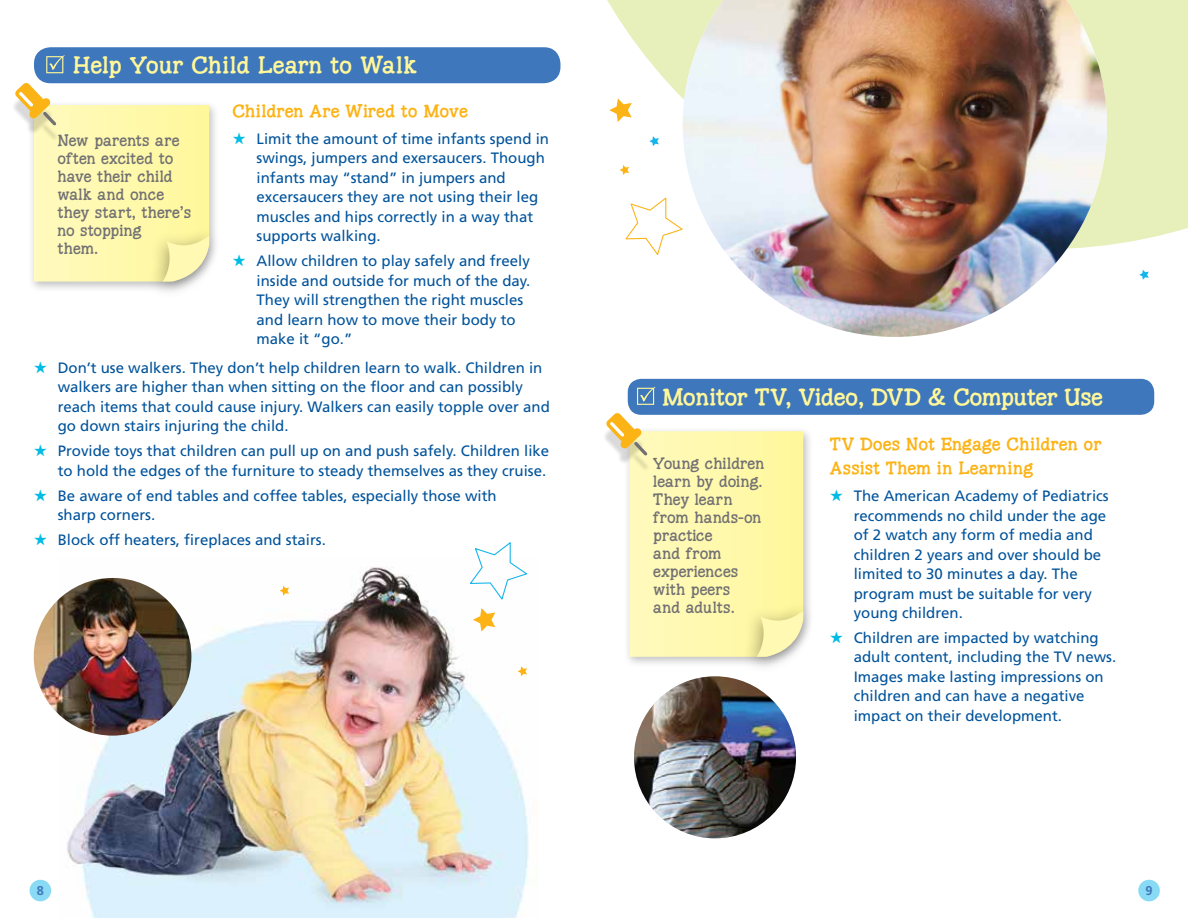
<style>
.page{position:relative;width:1188px;height:918px;background:#fff}
.page>*{position:absolute;margin:0;border:0;box-sizing:border-box;transform-origin:0 0}
.t1{font:700 24px "Hunniwell";letter-spacing:-.02em;color:#fff799}
.t2{font:700 24px "Hunniwell";color:#fff799}
.t3{font:700 18px/24px "Hunniwell";color:#fcb316}
.t4{font:17.25px/18px "Hunniwell";color:#717073}
.t5{font:15px/19.5px "Frutiger";color:#00539b}
.t6{font:700 12.75px "Frutiger";color:#3f77bc}
.s1{color:#00bce4}
</style>
<div class="page">
<div style="left:30px;top:880px;width:21px;height:21px;background:#89daf5;border-radius:50%"></div>
<div style="left:1138px;top:880px;width:22px;height:21px;background:#89daf5;border-radius:50%"></div>
<img style="left:59px;top:567px;width:470px;height:351px">
<div style="left:34px;top:47px;width:526px;height:36px;background:#3f77bc;border-radius:16px"></div>
<svg style="left:46px;top:55px;width:19px;height:18px"></svg>
<div style="left:28px;top:100px;width:192px;height:193px;background:#000;opacity:.25"></div>
<div style="left:147px;top:226px;width:75px;height:73px;background:#000;opacity:.34"></div>
<svg style="left:15px;top:83px;width:194px;height:199px"></svg>
<svg style="left:518px;top:666px;width:9px;height:10px"></svg>
<svg style="left:468px;top:542px;width:61px;height:59px"></svg>
<svg style="left:473px;top:608px;width:22px;height:24px"></svg>
<svg style="left:280px;top:586px;width:9px;height:10px"></svg>
<img style="left:34px;top:578px;width:157px;height:158px;border-radius:79px">
<div style="left:628px;top:379px;width:526px;height:36px;background:#3f77bc;border-radius:14px"></div>
<svg style="left:637px;top:387px;width:18px;height:18px"></svg>
<div style="left:623px;top:426px;width:190px;height:242px;background:#000;opacity:.25"></div>
<div style="left:741px;top:601px;width:75px;height:74px;background:#000;opacity:.34"></div>
<svg style="left:606px;top:413px;width:197px;height:244px"></svg>
<svg style="left:538px;top:0;width:650px;height:245px"></svg>
<img style="left:683px;top:0;width:424px;height:337px">
<svg style="left:649px;top:136px;width:10px;height:10px"></svg>
<svg style="left:609px;top:98px;width:23px;height:24px"></svg>
<svg style="left:624px;top:196px;width:61px;height:61px"></svg>
<svg style="left:1139px;top:270px;width:10px;height:10px"></svg>
<svg style="left:620px;top:165px;width:9px;height:10px"></svg>
<img style="left:634px;top:676px;width:162px;height:162px;border-radius:81px">
<h1 class="t2" style="left:72px;top:50px;width:346px">Help Your Child Learn to Walk</h1>
<p class="t4" style="left:58px;top:131px;width:135px">New parents are often excited to have their child walk and once they start, there’s no stopping<br>them.</p>
<p class="t3" style="left:233px;top:98px;width:237px">Children Are Wired to Move</p>
<p class="t5" style="left:257px;top:129px;width:294px;text-indent:-24px"><span class="s1">★</span> Limit the amount of time infants spend in swings, jumpers and exersaucers. Though infants may “stand” in jumpers and excersaucers they are not using their leg muscles and hips correctly in a way that supports walking.</p>
<p class="t5" style="left:257px;top:251px;width:275px;text-indent:-24px"><span class="s1">★</span> Allow children to play safely and freely inside and outside for much of the day.<br>They will strengthen the right muscles and learn how to move their body to make it “go.”</p>
<p class="t5" style="left:58px;top:358px;width:494px;text-indent:-24px"><span class="s1">★</span> Don’t use walkers. They don’t help children learn to walk. Children in walkers are higher than when sitting on the floor and can possibly reach items that could cause injury. Walkers can easily topple over and go down stairs injuring the child.</p>
<p class="t5" style="left:34px;top:441px;width:517px;text-align:right"><span class="s1">★</span> Provide toys that children can pull up on and push safely. Children like to hold the edges of the furniture to steady themselves as they cruise.</p>
<p class="t5" style="left:58px;top:486px;width:441px;text-indent:-24px"><span class="s1">★</span> Be aware of end tables and coffee tables, especially those with sharp corners.</p>
<p class="t5" style="left:34px;top:530px;width:294px"><span class="s1">★</span> Block off heaters, fireplaces and stairs.</p>
<h1 class="t1" style="left:662px;top:382px;width:442px">Monitor TV, Video, DVD &amp; Computer Use</h1>
<p class="t4" style="left:653px;top:455px;width:113px">Young children learn by doing.<br>They learn from hands-on practice<br>and from experiences with peers<br>and adults.</p>
<p class="t3" style="left:830px;top:432px;width:274px">TV Does Not Engage Children or<br>Assist Them in Learning</p>
<p class="t5" style="left:854px;top:486px;width:257px;text-indent:-24px"><span class="s1">★</span> The American Academy of Pediatrics recommends no child under the age of 2 watch any form of media and children 2 years and over should be limited to 30 minutes a day. The program must be suitable for very young children.</p>
<p class="t5" style="left:854px;top:628px;width:264px;text-indent:-24px"><span class="s1">★</span> Children are impacted by watching adult content, including the TV news.<br>Images make lasting impressions on children and can have a negative impact on their development.</p>
<p class="t6" style="left:37px;top:883px;width:9px">8</p>
<p class="t6" style="left:1145px;top:883px;width:9px">9</p>
</div>
